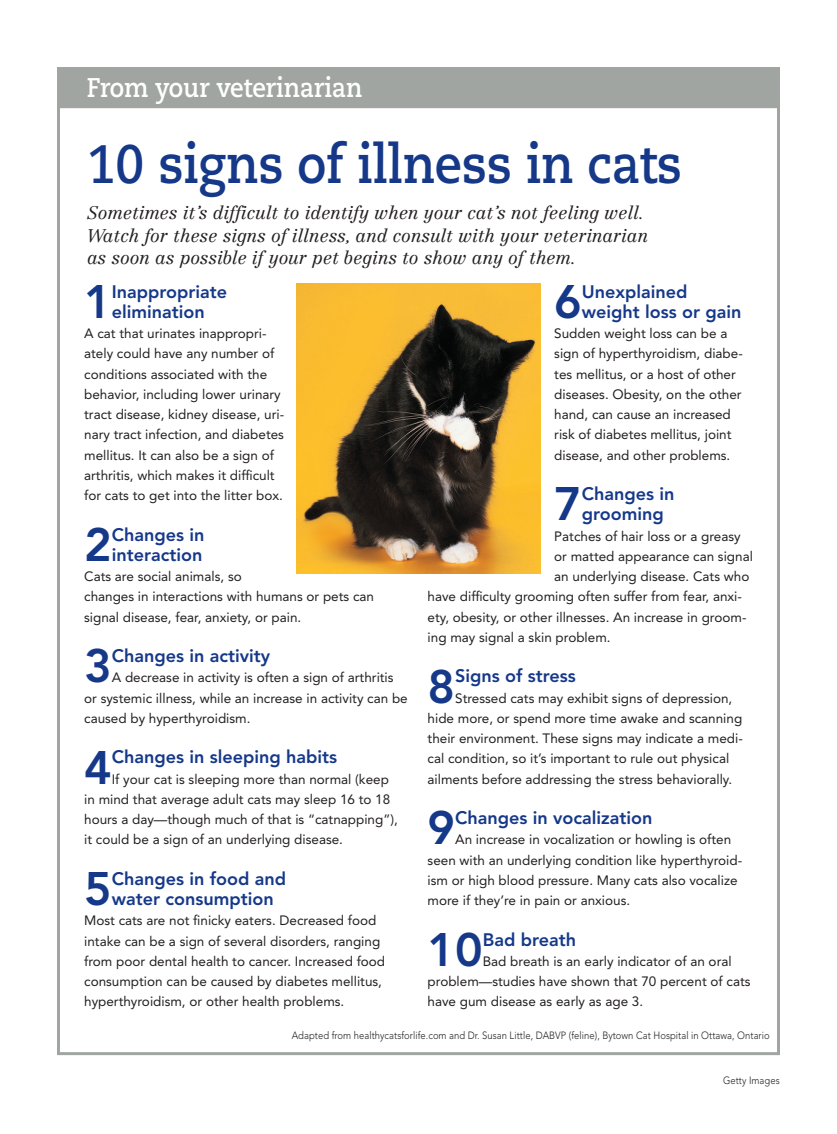
<style>
.page{position:relative;width:837px;height:1134px;background:#fff}
.page>*{position:absolute;margin:0;border:0;box-sizing:border-box;transform-origin:0 0}
.t1{font:700 54px "Caecilia LT Std";letter-spacing:-.005em;color:#153889;scale:.9 1}
.t2{font:800 46.65px "Avenir LT Std";color:#153889}
.t3{font:700 27px "Caecilia LT Std";letter-spacing:-.005em;color:#fff;scale:.9 1}
.t4{font:800 18px/20.2px "Avenir LT Std";color:#153889}
.t5{font:italic 300 18px/22.5px "Centennial LT Std";letter-spacing:-.005em;color:#231f20}
.t6{font:13.5px/20.2px "Avenir LT Std";color:#231f20}
.t7{font:300 10.5px "Avenir LT Std";letter-spacing:.005em;color:#231f20;scale:.9 1}
</style>
<div class="page">
<div style="left:57px;top:68px;width:723px;height:38px;background:#a0a5a2"></div>
<img style="left:296px;top:284px;width:245px;height:289px">
<h3 class="t3" style="left:87px;top:72px;width:308px">From your veterinarian</h3>
<h1 class="t1" style="left:87px;top:133px;width:663px">10 signs of illness in cats</h1>
<h3 class="t5" style="left:87px;top:202px;width:563px">Sometimes it’s difficult to identify when your cat’s not feeling well.<br>Watch for these signs of illness, and consult with your veterinarian as soon as possible if your pet begins to show any of them.</h3>
<h2 class="t2" style="left:554px;top:274px;width:29px">6</h2>
<h3 class="t4" style="left:582px;top:281px;width:161px">Unexplained weight loss or gain</h3>
<p class="t6" style="left:554px;top:323px;width:190px">Sudden weight loss can be a sign of hyperthyroidism, diabe&shy;tes mellitus, or a host of other diseases. Obesity, on the other hand, can cause an increased risk of diabetes mellitus, joint disease, and other problems.</p>
<h2 class="t2" style="left:554px;top:477px;width:29px">7</h2>
<h3 class="t4" style="left:582px;top:484px;width:94px">Changes in grooming</h3>
<p class="t6" style="left:554px;top:526px;width:188px">Patches of hair loss or a greasy</p>
<p class="t6" style="left:554px;top:546px;width:200px">or matted appearance can signal</p>
<p class="t6" style="left:554px;top:566px;width:197px">an underlying disease. Cats who</p>
<p class="t6" style="left:428px;top:587px;width:316px">have difficulty grooming often suffer from fear, anxi-</p>
<p class="t6" style="left:428px;top:607px;width:320px">ety, obesity, or other illnesses. An increase in groom-</p>
<p class="t6" style="left:428px;top:627px;width:185px">ing may signal a skin problem.</p>
<h2 class="t2" style="left:428px;top:659px;width:29px">8</h2>
<h3 class="t4" style="left:455px;top:666px;width:122px">Signs of stress</h3>
<h2 class="t2" style="left:84px;top:274px;width:29px">1</h2>
<h3 class="t4" style="left:112px;top:281px;width:117px">Inappropriate elimination</h3>
<p class="t6" style="left:84px;top:323px;width:202px">A cat that urinates inappropri&shy;ately could have any number of conditions associated with the behavior, including lower urinary tract disease, kidney disease, uri&shy;nary tract infection, and diabetes mellitus. It can also be a sign of arthritis, which makes it difficult for cats to get into the litter box.</p>
<h2 class="t2" style="left:84px;top:517px;width:29px">2</h2>
<h3 class="t4" style="left:112px;top:524px;width:94px">Changes in interaction</h3>
<p class="t6" style="left:84px;top:566px;width:291px">Cats are social animals, so<br>changes in interactions with humans or pets can signal disease, fear, anxiety, or pain.</p>
<h2 class="t2" style="left:84px;top:639px;width:29px">3</h2>
<h3 class="t4" style="left:112px;top:646px;width:160px">Changes in activity</h3>
<p class="t6" style="left:84px;top:668px;width:325px;text-indent:28px">A decrease in activity is often a sign of arthritis or systemic illness, while an increase in activity can be caused by hyperthyroidism.</p>
<h2 class="t2" style="left:84px;top:740px;width:29px">4</h2>
<h3 class="t4" style="left:112px;top:747px;width:227px">Changes in sleeping habits</h3>
<p class="t6" style="left:428px;top:688px;width:317px;text-indent:28px">Stressed cats may exhibit signs of depression, hide more, or spend more time awake and scanning their environment. These signs may indicate a medi&shy;cal condition, so it’s important to rule out physical ailments before addressing the stress behaviorally.</p>
<h2 class="t2" style="left:428px;top:801px;width:29px">9</h2>
<h3 class="t4" style="left:455px;top:808px;width:199px">Changes in vocalization</h3>
<p class="t6" style="left:84px;top:769px;width:315px;text-indent:28px">If your cat is sleeping more than normal (keep in mind that average adult cats may sleep 16 to 18 hours a day—though much of that is “catnapping”), it could be a sign of an underlying disease.</p>
<h2 class="t2" style="left:84px;top:861px;width:29px">5</h2>
<h3 class="t4" style="left:112px;top:869px;width:176px">Changes in food and water consumption</h3>
<p class="t6" style="left:84px;top:911px;width:303px">Most cats are not finicky eaters. Decreased food intake can be a sign of several disorders, ranging from poor dental health to cancer. Increased food consumption can be caused by diabetes mellitus, hyperthyroidism, or other health problems.</p>
<p class="t6" style="left:428px;top:830px;width:316px;text-indent:28px">An increase in vocalization or howling is often seen with an underlying condition like hyperthyroid&shy;ism or high blood pressure. Many cats also vocalize more if they’re in pain or anxious.</p>
<h2 class="t2" style="left:428px;top:922px;width:57px">10</h2>
<h3 class="t4" style="left:483px;top:929px;width:95px">Bad breath</h3>
<p class="t6" style="left:428px;top:951px;width:324px;text-indent:55px">Bad breath is an early indicator of an oral problem—studies have shown that 70 percent of cats have gum disease as early as age 3.</p>
<p class="t7" style="left:292px;top:1030px;width:533px">Adapted from healthycatsforlife.com and Dr. Susan Little, DABVP (feline), Bytown Cat Hospital in Ottawa, Ontario</p>
<p class="t7" style="left:723px;top:1074px;width:65px">Getty Images</p>
</div>
